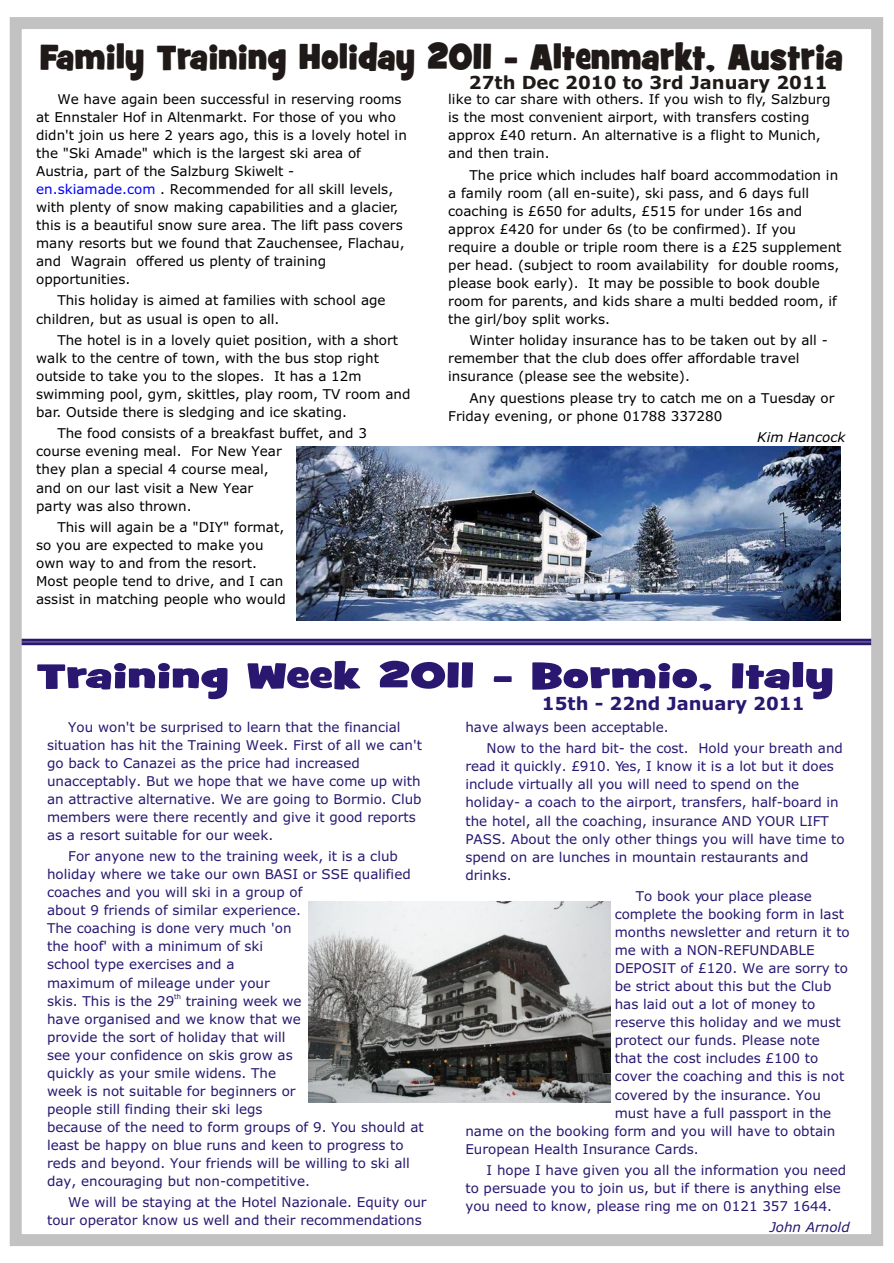
<style>
.page{position:relative;width:894px;height:1263px;background:#fff}
.page>*{position:absolute;margin:0;border:0;box-sizing:border-box;transform-origin:0 0}
.t1{font:36px "Grilled Cheese BTN Toasted";color:#1f1a17;scale:.96 1}
.t2{font:36px "Grilled Cheese BTN Toasted";color:#291770;scale:1.42 1}
.t3{font:700 18px "Verdana";color:#1f1a17}
.t4{font:700 18px "Verdana";color:#291770}
.t5{font:13.5px "Verdana";color:#291770}
.t6{font:13.5px/18px "Verdana";color:#000}
.t7{font:italic 13.5px "Verdana";color:#291770}
.t8{font:italic 13.5px "Verdana";color:#000}
.t9{font:6.75px "Verdana";color:#291770}
.s1{color:#00f}
</style>
<div class="page">
<svg style="left:23px;top:639px;width:847px;height:6px;background:#39287a"></svg>
<div style="left:10px;top:17px;width:873px;height:1229px;border:12px solid #c2c2c2"></div>
<img style="left:309px;top:901px;width:301px;height:202px">
<img style="left:297px;top:446px;width:543px;height:174px">
<h1 class="t1" style="left:40px;top:33px;width:838px">Family Training Holiday 2011 - Altenmarkt, Austria</h1>
<h2 class="t3" style="left:469px;top:75px;width:360px">27th Dec 2010 to 3rd January 2011</h2>
<p class="t6" style="left:57px;top:91px;width:346px">We have again been successful in reserving rooms</p>
<p class="t6" style="left:448px;top:91px;width:384px">like to car share with others. If you wish to fly, Salzburg</p>
<p class="t6" style="left:36px;top:109px;width:361px">at Ennstaler Hof in Altenmarkt. For those of you who</p>
<p class="t6" style="left:448px;top:109px;width:363px">is the most convenient airport, with transfers costing</p>
<p class="t6" style="left:36px;top:127px;width:372px">didn't join us here 2 years ago, this is a lovely hotel in</p>
<p class="t6" style="left:448px;top:127px;width:374px">approx £40 return. An alternative is a flight to Munich,</p>
<p class="t6" style="left:36px;top:145px;width:326px">the "Ski Amade" which is the largest ski area of</p>
<p class="t6" style="left:448px;top:145px;width:103px">and then train.</p>
<p class="t6" style="left:36px;top:163px;width:260px">Austria, part of the Salzburg Skiwelt -</p>
<p class="t6" style="left:470px;top:167px;width:370px">The price which includes half board accommodation in</p>
<p class="t6" style="left:36px;top:181px;width:359px"><span class="s1">en.skiamade.com</span> . Recommended for all skill levels,</p>
<p class="t6" style="left:448px;top:185px;width:362px">a family room (all en-suite), ski pass, and 6 days full</p>
<p class="t6" style="left:36px;top:199px;width:364px">with plenty of snow making capabilities and a glacier,</p>
<p class="t6" style="left:448px;top:203px;width:356px">coaching is £650 for adults, £515 for under 16s and</p>
<p class="t6" style="left:36px;top:217px;width:368px">this is a beautiful snow sure area. The lift pass covers</p>
<p class="t6" style="left:448px;top:221px;width:349px">approx £420 for under 6s (to be confirmed). If you</p>
<p class="t6" style="left:36px;top:235px;width:370px">many resorts but we found that Zauchensee, Flachau,</p>
<p class="t6" style="left:448px;top:239px;width:395px">require a double or triple room there is a £25 supplement</p>
<p class="t6" style="left:36px;top:253px;width:291px">and Wagrain offered us plenty of training</p>
<p class="t6" style="left:448px;top:257px;width:393px">per head. (subject to room availability for double rooms,</p>
<p class="t6" style="left:36px;top:271px;width:96px">opportunities.</p>
<p class="t6" style="left:448px;top:275px;width:373px">please book early). It may be possible to book double</p>
<p class="t6" style="left:57px;top:293px;width:330px">This holiday is aimed at families with school age</p>
<p class="t6" style="left:448px;top:293px;width:390px">room for parents, and kids share a multi bedded room, if</p>
<p class="t6" style="left:36px;top:311px;width:245px">children, but as usual is open to all.</p>
<p class="t6" style="left:448px;top:311px;width:163px">the girl/boy split works.</p>
<p class="t6" style="left:57px;top:332px;width:342px">The hotel is in a lovely quiet position, with a short</p>
<p class="t6" style="left:470px;top:333px;width:360px">Winter holiday insurance has to be taken out by all -</p>
<p class="t6" style="left:36px;top:350px;width:345px">walk to the centre of town, with the bus stop right</p>
<p class="t6" style="left:448px;top:351px;width:353px">remember that the club does offer affordable travel</p>
<p class="t6" style="left:36px;top:368px;width:327px">outside to take you to the slopes. It has a 12m</p>
<p class="t6" style="left:448px;top:369px;width:243px">insurance (please see the website).</p>
<p class="t6" style="left:36px;top:386px;width:376px">swimming pool, gym, skittles, play room, TV room and</p>
<p class="t6" style="left:470px;top:390px;width:366px">Any questions please try to catch me on a Tuesday or</p>
<p class="t6" style="left:36px;top:404px;width:313px">bar. Outside there is sledging and ice skating.</p>
<p class="t6" style="left:448px;top:408px;width:276px">Friday evening, or phone 01788 337280</p>
<p class="t6" style="left:57px;top:426px;width:311px">The food consists of a breakfast buffet, and 3</p>
<p class="t8" style="left:757px;top:432px;width:89px">Kim Hancock</p>
<p class="t6" style="left:36px;top:444px;width:247px">course evening meal. For New Year they plan a special 4 course meal, and on our last visit a New Year party was also thrown.</p>
<p class="t6" style="left:36px;top:519px;width:251px;text-indent:21px">This will again be a "DIY" format, so you are expected to make you own way to and from the resort.<br>Most people tend to drive, and I can assist in matching people who would</p>
<h1 class="t2" style="left:37px;top:652px;width:563px">Training Week 2011 - Bormio, Italy</h1>
<h2 class="t4" style="left:542px;top:696px;width:264px">15th - 22nd January 2011</h2>
<p class="t5" style="left:68px;top:721px;width:334px">You won't be surprised to learn that the financial</p>
<p class="t5" style="left:465px;top:722px;width:205px">have always been acceptable.</p>
<p class="t5" style="left:47px;top:739px;width:376px">situation has hit the Training Week. First of all we can't</p>
<p class="t5" style="left:487px;top:743px;width:358px">Now to the hard bit- the cost. Hold your breath and</p>
<p class="t5" style="left:47px;top:757px;width:314px">go back to Canazei as the price had increased</p>
<p class="t5" style="left:465px;top:761px;width:370px">read it quickly. £910. Yes, I know it is a lot but it does</p>
<p class="t5" style="left:47px;top:775px;width:375px">unacceptably. But we hope that we have come up with</p>
<p class="t5" style="left:465px;top:779px;width:335px">include virtually all you will need to spend on the</p>
<p class="t5" style="left:47px;top:793px;width:376px">an attractive alternative. We are going to Bormio. Club</p>
<p class="t5" style="left:465px;top:797px;width:375px">holiday- a coach to the airport, transfers, half-board in</p>
<p class="t5" style="left:47px;top:811px;width:370px">members were there recently and give it good reports</p>
<p class="t5" style="left:465px;top:815px;width:365px">the hotel, all the coaching, insurance AND YOUR LIFT</p>
<p class="t5" style="left:47px;top:830px;width:228px">as a resort suitable for our week.</p>
<p class="t5" style="left:465px;top:833px;width:381px">PASS. About the only other things you will have time to</p>
<p class="t5" style="left:68px;top:851px;width:331px">For anyone new to the training week, it is a club</p>
<p class="t5" style="left:465px;top:851px;width:345px">spend on are lunches in mountain restaurants and</p>
<p class="t5" style="left:47px;top:869px;width:365px">holiday where we take our own BASI or SSE qualified</p>
<p class="t5" style="left:465px;top:869px;width:48px">drinks.</p>
<p class="t5" style="left:47px;top:887px;width:257px">coaches and you will ski in a group of</p>
<p class="t5" style="left:636px;top:891px;width:177px">To book your place please</p>
<p class="t5" style="left:47px;top:905px;width:256px">about 9 friends of similar experience.</p>
<p class="t5" style="left:615px;top:909px;width:231px">complete the booking form in last</p>
<p class="t5" style="left:47px;top:923px;width:246px">The coaching is done very much 'on</p>
<p class="t5" style="left:615px;top:927px;width:237px">months newsletter and return it to</p>
<p class="t5" style="left:47px;top:941px;width:218px">the hoof' with a minimum of ski</p>
<p class="t5" style="left:615px;top:945px;width:201px">me with a NON-REFUNDABLE</p>
<p class="t5" style="left:47px;top:959px;width:189px">school type exercises and a</p>
<p class="t5" style="left:615px;top:963px;width:235px">DEPOSIT of £120. We are sorry to</p>
<p class="t5" style="left:47px;top:977px;width:224px">maximum of mileage under your</p>
<p class="t5" style="left:615px;top:981px;width:218px">be strict about this but the Club</p>
<p class="t9" style="left:174px;top:994px;width:8px">th</p>
<p class="t5" style="left:47px;top:995px;width:256px">skis. This is the 29 training week we</p>
<p class="t5" style="left:615px;top:999px;width:202px">has laid out a lot of money to</p>
<p class="t5" style="left:47px;top:1013px;width:255px">have organised and we know that we</p>
<p class="t5" style="left:615px;top:1017px;width:228px">reserve this holiday and we must</p>
<p class="t5" style="left:47px;top:1031px;width:240px">provide the sort of holiday that will</p>
<p class="t5" style="left:615px;top:1035px;width:207px">protect our funds. Please note</p>
<p class="t5" style="left:47px;top:1049px;width:247px">see your confidence on skis grow as</p>
<p class="t5" style="left:615px;top:1053px;width:205px">that the cost includes £100 to</p>
<p class="t5" style="left:47px;top:1067px;width:231px">quickly as your smile widens. The</p>
<p class="t5" style="left:615px;top:1071px;width:231px">cover the coaching and this is not</p>
<p class="t5" style="left:47px;top:1085px;width:250px">week is not suitable for beginners or</p>
<p class="t5" style="left:615px;top:1089px;width:208px">covered by the insurance. You</p>
<p class="t5" style="left:47px;top:1104px;width:217px">people still finding their ski legs</p>
<p class="t5" style="left:615px;top:1107px;width:218px">must have a full passport in the</p>
<p class="t5" style="left:47px;top:1122px;width:378px">because of the need to form groups of 9. You should at</p>
<p class="t5" style="left:465px;top:1125px;width:372px">name on the booking form and you will have to obtain</p>
<p class="t5" style="left:47px;top:1140px;width:358px">least be happy on blue runs and keen to progress to</p>
<p class="t5" style="left:465px;top:1143px;width:235px">European Health Insurance Cards.</p>
<p class="t5" style="left:47px;top:1158px;width:364px">reds and beyond. Your friends will be willing to ski all</p>
<p class="t5" style="left:487px;top:1165px;width:361px">I hope I have given you all the information you need</p>
<p class="t5" style="left:47px;top:1176px;width:265px">day, encouraging but non-competitive.</p>
<p class="t5" style="left:465px;top:1183px;width:377px">to persuade you to join us, but if there is anything else</p>
<p class="t5" style="left:68px;top:1197px;width:360px">We will be staying at the Hotel Nazionale. Equity our</p>
<p class="t5" style="left:465px;top:1201px;width:368px">you need to know, please ring me on 0121 357 1644.</p>
<p class="t5" style="left:47px;top:1215px;width:376px">tour operator know us well and their recommendations</p>
<p class="t7" style="left:770px;top:1222px;width:82px">John Arnold</p>
</div>
